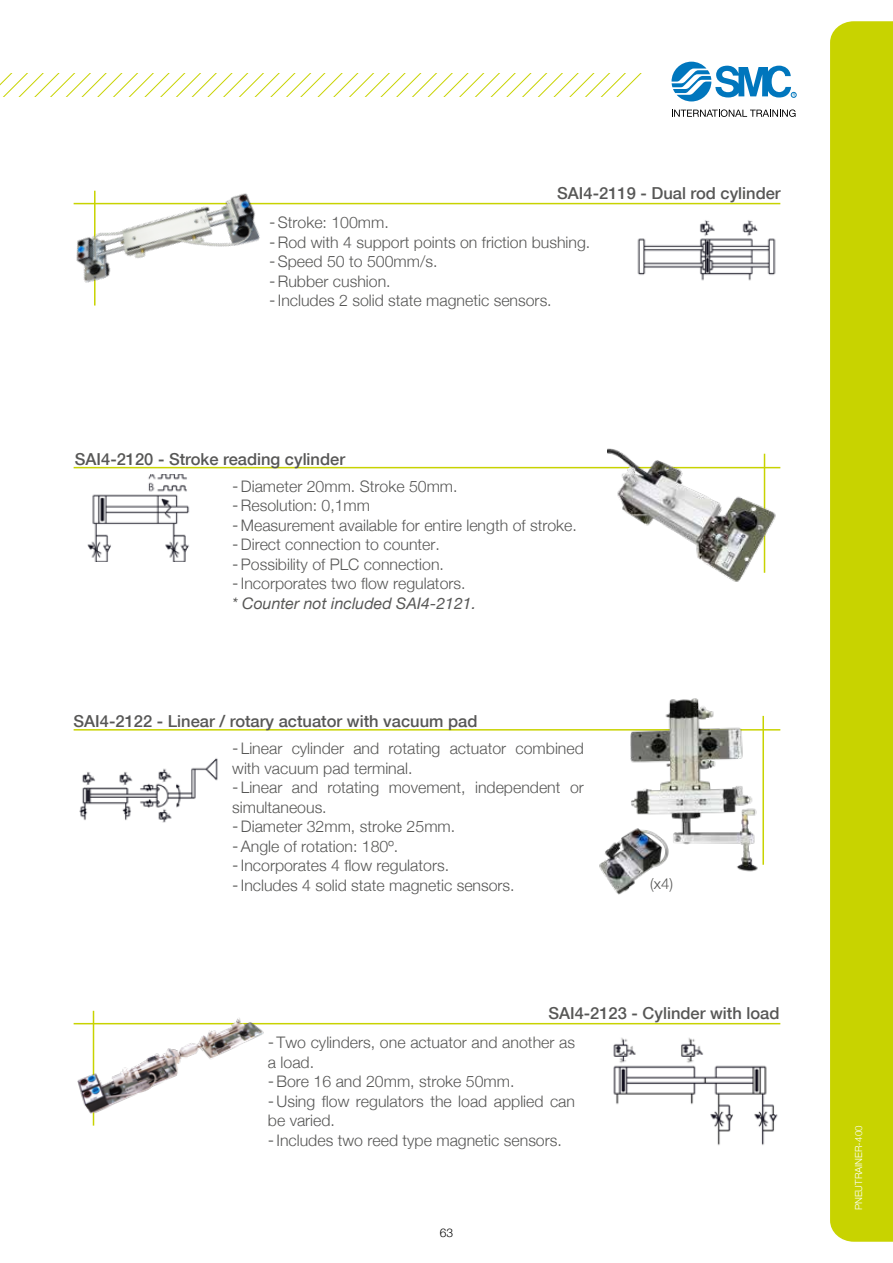
<style>
.page{position:relative;width:893px;height:1263px;background:#fff}
.page>*{position:absolute;margin:0;border:0;box-sizing:border-box;transform-origin:0 0}
.t1{font:500 16.5px "Helvetica Neue";color:#575756}
.t2{font:300 15.9px/19.5px "Helvetica Neue";color:#575756}
.t3{font:300 15px "Helvetica Neue";color:#575756}
.t4{font:300 12px "Helvetica Neue";color:#000}
.t5{font:300 9.75px "Helvetica Neue";color:#fff}
.s1{font-size:17.4px}
.s2{font-weight:400;font-style:italic}
</style>
<div class="page">
<img style="left:613px;top:1037px;width:165px;height:109px">
<div style="left:830px;top:21px;width:63px;height:1221px;background:#c8d300"></div>
<svg style="left:672px;top:109px;width:124px;height:8px"></svg>
<svg style="left:0;top:62px;width:796px;height:39px"></svg>
<hr style="left:74px;top:203px;width:706px;height:1px;background:#c8d300">
<hr style="left:74px;top:467px;width:706px;height:1px;background:#c8d300">
<img style="left:73px;top:190px;width:205px;height:116px">
<img style="left:607px;top:448px;width:174px;height:134px">
<hr style="left:74px;top:729px;width:706px;height:1px;background:#c8d300">
<img style="left:616px;top:698px;width:149px;height:174px">
<hr style="left:74px;top:1023px;width:706px;height:1px;background:#c8d300">
<hr style="left:93px;top:1011px;width:1px;height:114px;background:#c8d300">
<img style="left:74px;top:1011px;width:195px;height:105px">
<img style="left:637px;top:220px;width:139px;height:61px">
<img style="left:87px;top:474px;width:103px;height:87px">
<img style="left:79px;top:758px;width:139px;height:65px">
<img style="left:599px;top:824px;width:73px;height:71px">
<p class="t1" style="left:557px;top:183px;width:225px">SAI4-2119 - Dual rod cylinder</p>
<p class="t2" style="left:269px;top:212px;width:323px"><span class="s1">-</span>Stroke: 100mm.<br><span class="s1">-</span>Rod with 4 support points on friction bushing. <span class="s1">-</span>Speed 50 to 500mm/s.<br><span class="s1">-</span>Rubber cushion.<br><span class="s1">-</span>Includes 2 solid state magnetic sensors.</p>
<p class="t1" style="left:75px;top:449px;width:272px">SAI4-2120 - Stroke reading cylinder</p>
<p class="t2" style="left:232px;top:476px;width:346px"><span class="s1">-</span>Diameter 20mm. Stroke 50mm.<br><span class="s1">-</span>Resolution: 0,1mm<br><span class="s1">-</span>Measurement available for entire length of stroke. <span class="s1">-</span>Direct connection to counter.<br><span class="s1">-</span>Possibility of PLC connection.<br><span class="s1">-</span>Incorporates two flow regulators.<br><span class="s2">* Counter not included SAI4-2121.</span></p>
<p class="t1" style="left:74px;top:711px;width:405px">SAI4-2122 - Linear / rotary actuator with vacuum pad</p>
<p class="t2" style="left:232px;top:738px;width:353px"><span class="s1">-</span> Linear cylinder and rotating actuator combined with vacuum pad terminal.</p>
<p class="t2" style="left:232px;top:777px;width:353px"><span class="s1">-</span> Linear and rotating movement, independent or simultaneous.<br><span class="s1">-</span>Diameter 32mm, stroke 25mm.<br><span class="s1">-</span>Angle of rotation: 180º.<br><span class="s1">-</span>Incorporates 4 flow regulators.<br><span class="s1">-</span>Includes 4 solid state magnetic sensors.</p>
<p class="t3" style="left:650px;top:874px;width:24px">(x4)</p>
<p class="t1" style="left:548px;top:1003px;width:233px">SAI4-2123 - Cylinder with load</p>
<p class="t2" style="left:268px;top:1032px;width:309px"><span class="s1">-</span>Two cylinders, one actuator and another as a load.<br><span class="s1">-</span>Bore 16 and 20mm, stroke 50mm.<br><span class="s1">-</span>Using flow regulators the load applied can be varied.<br><span class="s1">-</span>Includes two reed type magnetic sensors.</p>
<p class="t4" style="left:440px;top:1225px;width:15px">63</p>
<p class="t5" style="left:853px;top:1210px;width:86px;rotate:-90deg">PNEUTRAINER-400</p>
</div>
